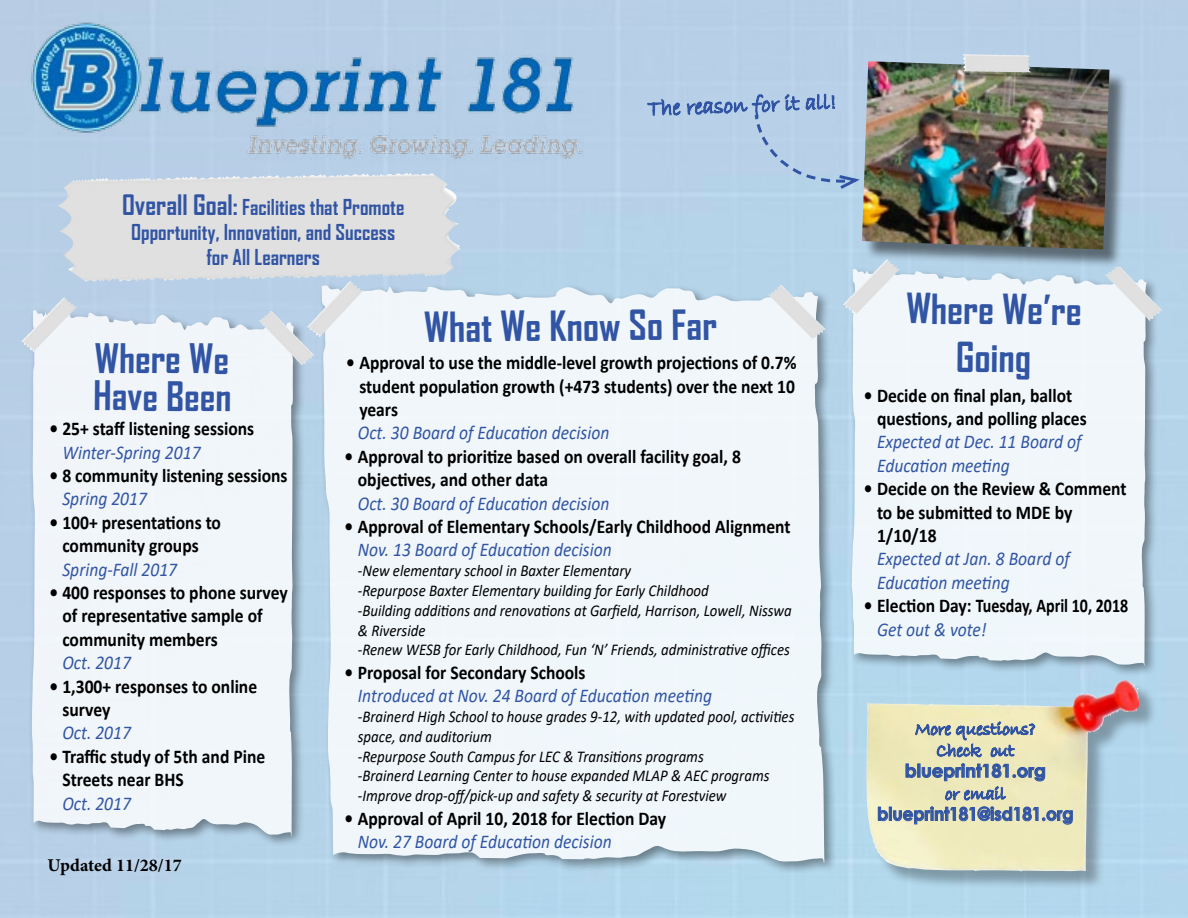
<style>
.page{position:relative;width:1188px;height:918px;background:#fff}
.page>*{position:absolute;margin:0;border:0;box-sizing:border-box;transform-origin:0 0}
.t1{font:700 39.75px/47.7px "Agency FB";color:#3155a4;text-align:center}
.t2{font:700 39px/37.5px "Agency FB";color:#3155a4}
.t3{font:700 21px/25.2px "Agency FB";color:#3155a4;text-align:center}
.t4{font:700 19.5px/23.4px "Calibri";color:#000;scale:.9 1}
.t5{font:italic 19.5px/23.4px "Calibri";color:#3155a4;scale:.9 1}
.t6{font:700 18px "Century Gothic";color:#3155a4;scale:.94 1}
.t7{font:700 18px "Century Gothic";color:#3155a4}
.t8{font:700 18px "Minion Pro";color:#000}
.t9{font:italic 16.5px/19.8px "Calibri";color:#000;scale:.9 1}
.s1{font-size:27px}
</style>
<div class="page">
<div style="left:865px;top:64px;width:264px;height:204px;background:#000;opacity:.5"></div>
<img style="left:862px;top:61px;width:247px;height:188px">
<img style="left:962px;top:54px;width:44px;height:18px">
<div style="left:28px;top:307px;width:278px;height:541px;background:#000;opacity:.5"></div>
<div style="left:32px;top:310px;width:262px;height:526px;background:#f1f6fa"></div>
<img style="left:22px;top:298px;width:42px;height:43px">
<img style="left:22px;top:17px;width:566px;height:147px">
<div style="left:319px;top:282px;width:519px;height:593px;background:#000;opacity:.5"></div>
<div style="left:322px;top:285px;width:502px;height:578px;background:#f0f6fa"></div>
<img style="left:307px;top:282px;width:43px;height:45px">
<img style="left:769px;top:287px;width:40px;height:49px">
<div style="left:849px;top:266px;width:310px;height:412px;background:#000;opacity:.5"></div>
<div style="left:852px;top:269px;width:294px;height:397px;background:#f0f6fa"></div>
<img style="left:844px;top:260px;width:43px;height:43px">
<img style="left:1105px;top:267px;width:40px;height:49px">
<div style="left:646px;top:42px;width:218px;height:150px;background:#b7d1e8"></div>
<img style="left:87px;top:173px;width:320px;height:8px">
<div style="left:869px;top:684px;width:288px;height:207px;background:#000;opacity:.29"></div>
<img style="left:866px;top:680px;width:273px;height:192px">
<svg style="left:878px;top:706px;width:195px;height:119px;background:#d2d2b5"></svg>
<img style="left:259px;top:313px;width:39px;height:48px">
<p class="t3" style="left:122px;top:194px;width:284px"><span class="s1">Overall Goal:</span> Facilities that Promote<br>Opportunity, Innovation, and Success for All Learners</p>
<h2 class="t2" style="left:94px;top:338px;width:140px;rotate:1deg">Where We<br>Have Been</h2>
<p class="t4" style="left:49px;top:417px;width:229px">• 25+ staff listening sessions</p>
<p class="t5" style="left:62px;top:440px;width:155px">Winter-Spring 2017</p>
<p class="t4" style="left:49px;top:464px;width:266px">• 8 community listening sessions</p>
<p class="t5" style="left:62px;top:486px;width:95px">Spring 2017</p>
<p class="t4" style="left:49px;top:510px;width:192px;text-align:center">• 100+ presentations to community groups</p>
<p class="t5" style="left:62px;top:557px;width:129px">Spring-Fall 2017</p>
<p class="t4" style="left:62px;top:581px;width:252px;text-indent:-13px">• 400 responses to phone survey of representative sample of community members</p>
<p class="t5" style="left:62px;top:650px;width:78px">Oct. 2017</p>
<p class="t4" style="left:62px;top:674px;width:218px;text-indent:-13px">• 1,300+ responses to online survey</p>
<p class="t5" style="left:62px;top:720px;width:78px">Oct. 2017</p>
<p class="t4" style="left:62px;top:744px;width:227px;text-indent:-13px">• Traffic study of 5th and Pine<br>Streets near BHS</p>
<p class="t5" style="left:62px;top:791px;width:78px">Oct. 2017</p>
<p class="t8" style="left:48px;top:852px;width:136px">Updated 11/28/17</p>
<h1 class="t1" style="left:424px;top:304px;width:294px;rotate:-1deg">What We Know So Far</h1>
<p class="t4" style="left:359px;top:351px;width:487px;text-align:justify;text-indent:-13px">• Approval to use the middle-level growth projections of 0.7% student population growth (+473 students) over the next 10 years</p>
<p class="t5" style="left:358px;top:420px;width:281px">Oct. 30 Board of Education decision</p>
<p class="t4" style="left:358px;top:444px;width:427px;text-indent:-13px">• Approval to prioritize based on overall facility goal, 8 objectives, and other data</p>
<p class="t5" style="left:358px;top:491px;width:281px">Oct. 30 Board of Education decision</p>
<p class="t4" style="left:345px;top:515px;width:497px">• Approval of Elementary Schools/Early Childhood Alignment</p>
<p class="t5" style="left:358px;top:537px;width:284px">Nov. 13 Board of Education decision</p>
<p class="t9" style="left:358px;top:560px;width:484px">-New elementary school in Baxter Elementary<br>-Repurpose Baxter Elementary building for Early Childhood<br>-Building additions and renovations at Garfield, Harrison, Lowell, Nisswa &amp; Riverside<br>-Renew WESB for Early Childhood, Fun ‘N’ Friends, administrative offices</p>
<p class="t4" style="left:345px;top:660px;width:269px">• Proposal for Secondary Schools</p>
<p class="t5" style="left:358px;top:683px;width:395px">Introduced at Nov. 24 Board of Education meeting</p>
<p class="t9" style="left:358px;top:706px;width:487px">-Brainerd High School to house grades 9-12, with updated pool, activities space, and auditorium<br>-Repurpose South Campus for LEC &amp; Transitions programs<br>-Brainerd Learning Center to house expanded MLAP &amp; AEC programs -Improve drop-off/pick-up and safety &amp; security at Forestview</p>
<p class="t4" style="left:345px;top:806px;width:359px">• Approval of April 10, 2018 for Election Day</p>
<p class="t5" style="left:358px;top:829px;width:284px">Nov. 27 Board of Education decision</p>
<h1 class="t1" style="left:907px;top:283px;width:177px;rotate:1deg">Where We’re<br>Going</h1>
<p class="t4" style="left:877px;top:383px;width:234px;text-indent:-13px">• Decide on final plan, ballot questions, and polling places</p>
<p class="t5" style="left:877px;top:429px;width:229px">Expected at Dec. 11 Board of<br>Education meeting</p>
<p class="t4" style="left:877px;top:477px;width:279px;text-indent:-13px">• Decide on the Review &amp; Comment to be submitted to MDE by<br>1/10/18</p>
<p class="t5" style="left:877px;top:546px;width:216px">Expected at Jan. 8 Board of<br>Education meeting</p>
<p class="t4" style="left:864px;top:594px;width:295px">• Election Day: Tuesday, April 10, 2018</p>
<p class="t5" style="left:877px;top:617px;width:123px">Get out &amp; vote!</p>
<p class="t7" style="left:905px;top:757px;width:143px">blueprint181.org</p>
<p class="t6" style="left:877px;top:800px;width:210px">blueprint181@isd181.org</p>
</div>
